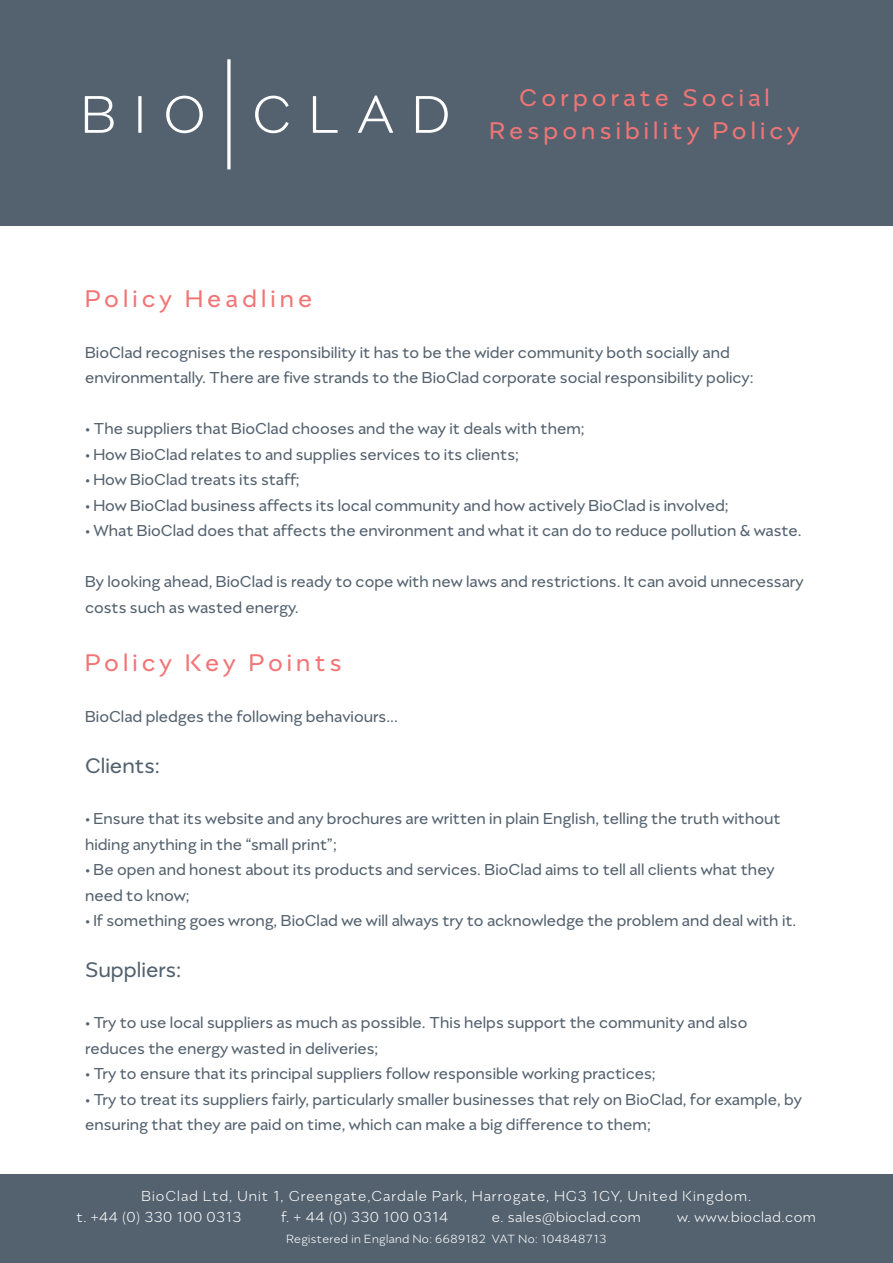
<style>
.page{position:relative;width:893px;height:1263px;background:#fff}
.page>*{position:absolute;margin:0;border:0;box-sizing:border-box;transform-origin:0 0}
.t1{font:27.45px/32.8px "Migrena Grotesque";letter-spacing:.15em;color:#f27576;text-align:center}
.t2{font:24px "Migrena Grotesque";color:#54626f}
.t3{font:18px/25.5px "Migrena Grotesque";color:#54626f}
.t4{font:300 16.5px/21px "Migrena Grotesque";letter-spacing:.05em;color:#fff}
.t5{font:300 16.5px "Migrena Grotesque";letter-spacing:.03em;color:#fff}
.t6{font:300 13.5px "Migrena Grotesque";letter-spacing:.03em;color:#fff}
</style>
<div class="page">
<div style="left:0;top:0;width:893px;height:225px;background:#54626f"></div>
<div style="left:0;top:1174px;width:893px;height:89px;background:#54626f"></div>
<svg style="left:227px;top:59px;width:4px;height:110px"></svg>
<svg style="left:85px;top:96px;width:118px;height:37px"></svg>
<svg style="left:255px;top:95px;width:193px;height:38px"></svg>
<h1 class="t1" style="left:490px;top:81px;width:311px">Corporate Social<br>Responsibility Policy</h1>
<h1 class="t1" style="left:85px;top:282px;width:229px">Policy Headline</h1>
<p class="t3" style="left:85px;top:339px;width:670px">BioClad recognises the responsibility it has to be the wider community both socially and environmentally. There are five strands to the BioClad corporate social responsibility policy:</p>
<p class="t3" style="left:85px;top:416px;width:501px">• The suppliers that BioClad chooses and the way it deals with them;</p>
<p class="t3" style="left:85px;top:441px;width:435px">• How BioClad relates to and supplies services to its clients;</p>
<p class="t3" style="left:85px;top:467px;width:216px">• How BioClad treats its staff;</p>
<p class="t3" style="left:85px;top:492px;width:645px">• How BioClad business affects its local community and how actively BioClad is involved;</p>
<p class="t3" style="left:85px;top:518px;width:718px">• What BioClad does that affects the environment and what it can do to reduce pollution &amp; waste.</p>
<p class="t3" style="left:85px;top:569px;width:720px">By looking ahead, BioClad is ready to cope with new laws and restrictions. It can avoid unnecessary costs such as wasted energy.</p>
<h1 class="t1" style="left:85px;top:646px;width:258px">Policy Key Points</h1>
<p class="t3" style="left:85px;top:704px;width:314px">BioClad pledges the following behaviours...</p>
<h2 class="t2" style="left:85px;top:752px;width:76px">Clients:</h2>
<p class="t3" style="left:85px;top:806px;width:697px">• Ensure that its website and any brochures are written in plain English, telling the truth without hiding anything in the “small print”;</p>
<p class="t3" style="left:85px;top:857px;width:691px">• Be open and honest about its products and services. BioClad aims to tell all clients what they need to know;</p>
<p class="t3" style="left:85px;top:908px;width:713px">• If something goes wrong, BioClad we will always try to acknowledge the problem and deal with it.</p>
<h2 class="t2" style="left:85px;top:956px;width:98px">Suppliers:</h2>
<p class="t3" style="left:85px;top:1010px;width:664px">• Try to use local suppliers as much as possible. This helps support the community and also reduces the energy wasted in deliveries;</p>
<p class="t3" style="left:85px;top:1061px;width:572px">• Try to ensure that its principal suppliers follow responsible working practices;</p>
<p class="t3" style="left:85px;top:1086px;width:718px">• Try to treat its suppliers fairly, particularly smaller businesses that rely on BioClad, for example, by ensuring that they are paid on time, which can make a big difference to them;</p>
<p class="t4" style="left:77px;top:1185px;width:676px;text-indent:65px">BioClad Ltd, Unit 1, Greengate,Cardale Park, Harrogate, HG3 1GY, United Kingdom. t. +44 (0) 330 100 0313</p>
<p class="t5" style="left:281px;top:1207px;width:169px">f. + 44 (0) 330 100 0314</p>
<p class="t5" style="left:492px;top:1207px;width:151px">e. sales@bioclad.com</p>
<p class="t5" style="left:677px;top:1207px;width:140px">w. www.bioclad.com</p>
<p class="t6" style="left:287px;top:1231px;width:321px">Registered in England No: 6689182 VAT No: 104848713</p>
</div>
